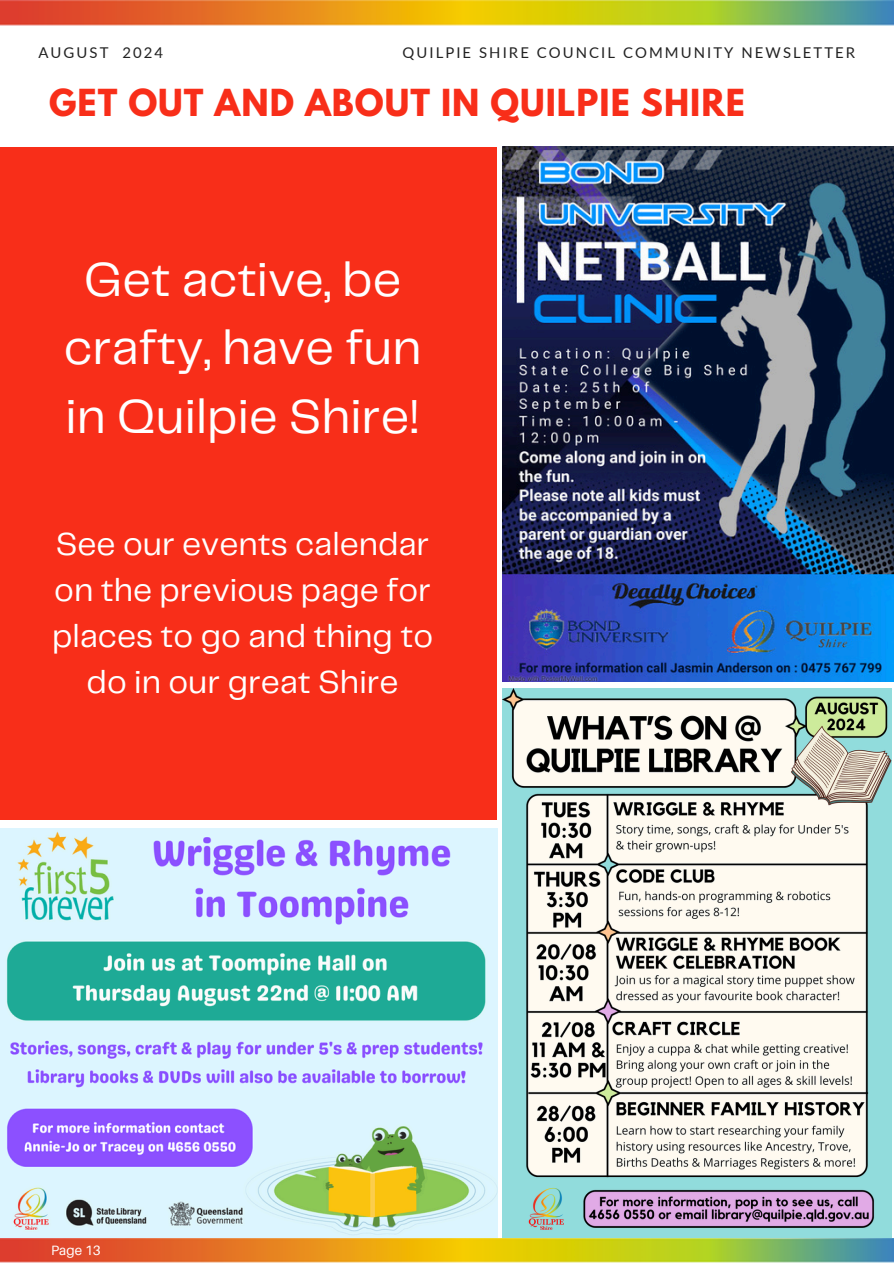
<style>
.page{position:relative;width:894px;height:1264px;background:#fff}
.page>*{position:absolute;margin:0;border:0;box-sizing:border-box;transform-origin:0 0}
.t1{font:49.5px/68.7px "Telegraf";color:#fff;text-align:center}
.t2{font:33px/46.2px "Telegraf";color:#fff;text-align:center}
.t3{font:700 33px "League Spartan";letter-spacing:.03em;color:#f82e19}
.t4{font:14.85px "Lato";letter-spacing:.14em;color:#222}
.t5{font:13.5px "Aileron";color:#fff}
</style>
<div class="page">
<img style="left:0;top:1px;width:893px;height:25px">
<img style="left:503px;top:689px;width:388px;height:548px">
<img style="left:0;top:828px;width:497px;height:409px">
<img style="left:0;top:1237px;width:893px;height:26px">
<img style="left:503px;top:147px;width:390px;height:534px">
<div style="left:0;top:147px;width:496px;height:672px;background:#f82e19"></div>
<h3 class="t4" style="left:38px;top:43px;width:126px">AUGUST 2024</h3>
<p class="t4" style="left:402px;top:43px;width:454px">QUILPIE SHIRE COUNCIL COMMUNITY NEWSLETTER</p>
<p class="t3" style="left:49px;top:87px;width:697px">GET OUT AND ABOUT IN QUILPIE SHIRE</p>
<p class="t1" style="left:64px;top:247px;width:359px">Get active, be crafty, have fun in Quilpie Shire!</p>
<p class="t2" style="left:52px;top:522px;width:382px">See our events calendar on the previous page for places to go and thing to do in our great Shire</p>
<p class="t5" style="left:51px;top:1242px;width:51px">Page 13</p>
</div>
